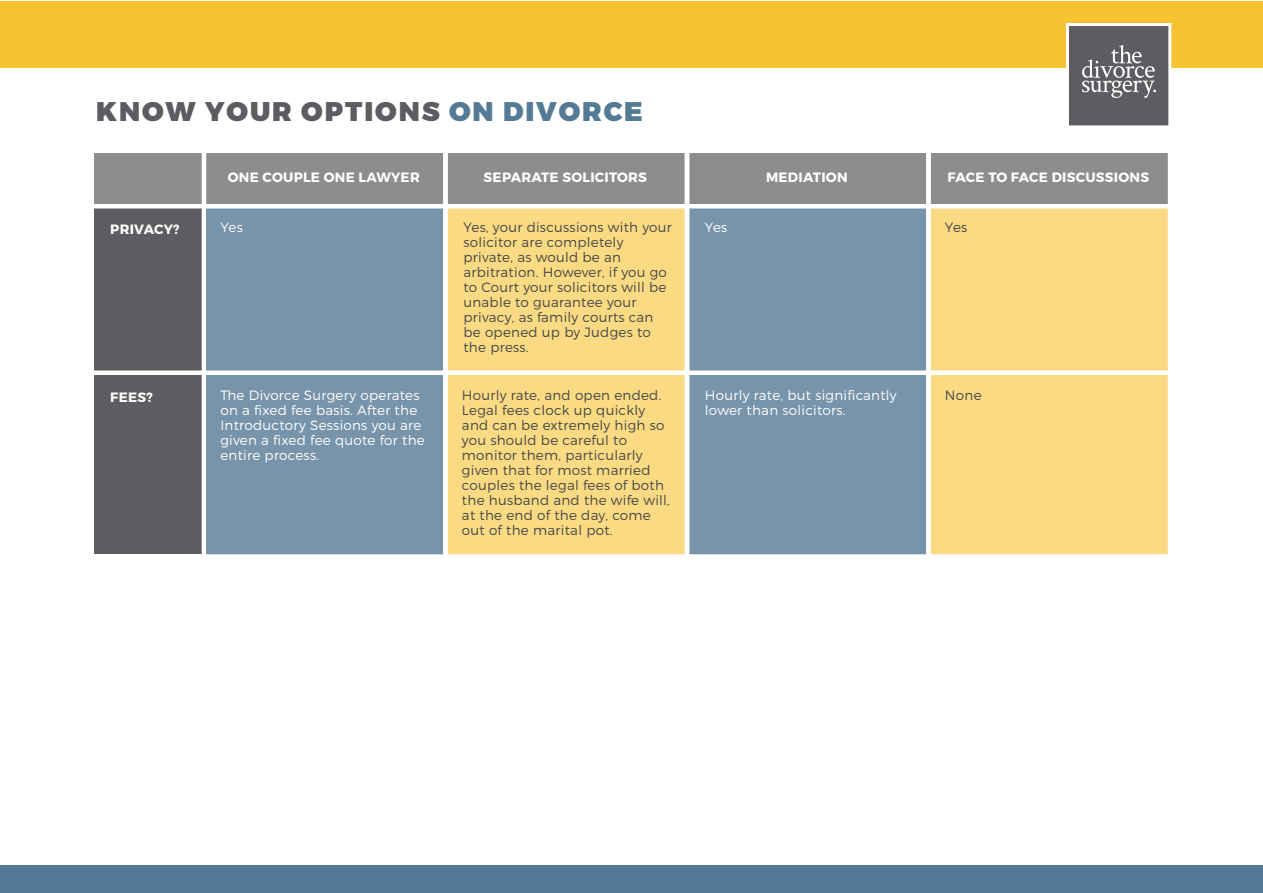
<style>
.page{position:relative;width:1263px;height:893px;background:#fff}
.page>*{position:absolute;margin:0;border:0;box-sizing:border-box;transform-origin:0 0}
.t1{font:900 27px "Montserrat";letter-spacing:.07em;color:#5d5c61}
.t2{font:300 13.5px/15px "Montserrat";letter-spacing:.02em;color:#474747}
.t3{font:300 13.5px/15px "Montserrat";letter-spacing:.02em;color:#fff}
.t4{font:700 13.5px "Montserrat";letter-spacing:.02em;color:#fff}
.s1{color:#557a95}
</style>
<div class="page">
<div style="left:0;top:2px;width:1263px;height:66px;background:#f7c331"></div>
<div style="left:1066px;top:23px;width:105px;height:105px;background:#5d5c61;border:3px solid #fff"></div>
<img style="left:1082px;top:46px;width:73px;height:51px">
<div style="left:94px;top:196px;width:112px;height:358px;background:#5d5c61"></div>
<div style="left:204px;top:196px;width:241px;height:361px;background:#7794aa"></div>
<div style="left:445px;top:196px;width:242px;height:361px;background:#fadb83"></div>
<div style="left:687px;top:196px;width:241px;height:361px;background:#7794aa"></div>
<div style="left:928px;top:196px;width:242px;height:361px;background:#fadb83"></div>
<div style="left:94px;top:153px;width:1076px;height:55px;background:#8d8d8e"></div>
<div style="left:202px;top:147px;width:246px;height:412px;border:4px solid #fff"></div>
<div style="left:443px;top:147px;width:246px;height:412px;border:4px solid #fff"></div>
<div style="left:685px;top:147px;width:246px;height:412px;border:4px solid #fff"></div>
<div style="left:926px;top:147px;width:246px;height:412px;border:4px solid #fff"></div>
<div style="left:90px;top:204px;width:1083px;height:5px;background:#fff"></div>
<hr style="left:90px;top:371px;width:1083px;height:4px;background:#fff">
<div style="left:0;top:866px;width:1263px;height:27px;background:#557a95"></div>
<h1 class="t1" style="left:96px;top:95px;width:548px">KNOW YOUR OPTIONS <span class="s1">ON DIVORCE</span></h1>
<p class="t4" style="left:110px;top:221px;width:71px">PRIVACY?</p>
<p class="t4" style="left:110px;top:389px;width:44px">FEES?</p>
<p class="t4" style="left:228px;top:169px;width:193px">ONE COUPLE ONE LAWYER</p>
<p class="t4" style="left:484px;top:169px;width:165px">SEPARATE SOLICITORS</p>
<p class="t4" style="left:766px;top:169px;width:83px">MEDIATION</p>
<p class="t4" style="left:947px;top:169px;width:203px">FACE TO FACE DISCUSSIONS</p>
<p class="t3" style="left:220px;top:220px;width:24px">Yes</p>
<p class="t3" style="left:220px;top:388px;width:206px">The Divorce Surgery operates on a fixed fee basis. After the<br>Introductory Sessions you are given a fixed fee quote for the entire process.</p>
<p class="t2" style="left:463px;top:220px;width:210px">Yes, your discussions with your solicitor are completely private, as would be an arbitration. However, if you go to Court your solicitors will be unable to guarantee your privacy, as family courts can be opened up by Judges to the press.</p>
<p class="t3" style="left:705px;top:220px;width:24px">Yes</p>
<p class="t2" style="left:945px;top:220px;width:24px">Yes</p>
<p class="t2" style="left:462px;top:388px;width:210px">Hourly rate, and open ended.<br>Legal fees clock up quickly and can be extremely high so you should be careful to monitor them, particularly given that for most married couples the legal fees of both the husband and the wife will, at the end of the day, come out of the marital pot.</p>
<p class="t3" style="left:705px;top:388px;width:193px">Hourly rate, but significantly lower than solicitors.</p>
<p class="t2" style="left:945px;top:388px;width:38px">None</p>
</div>
